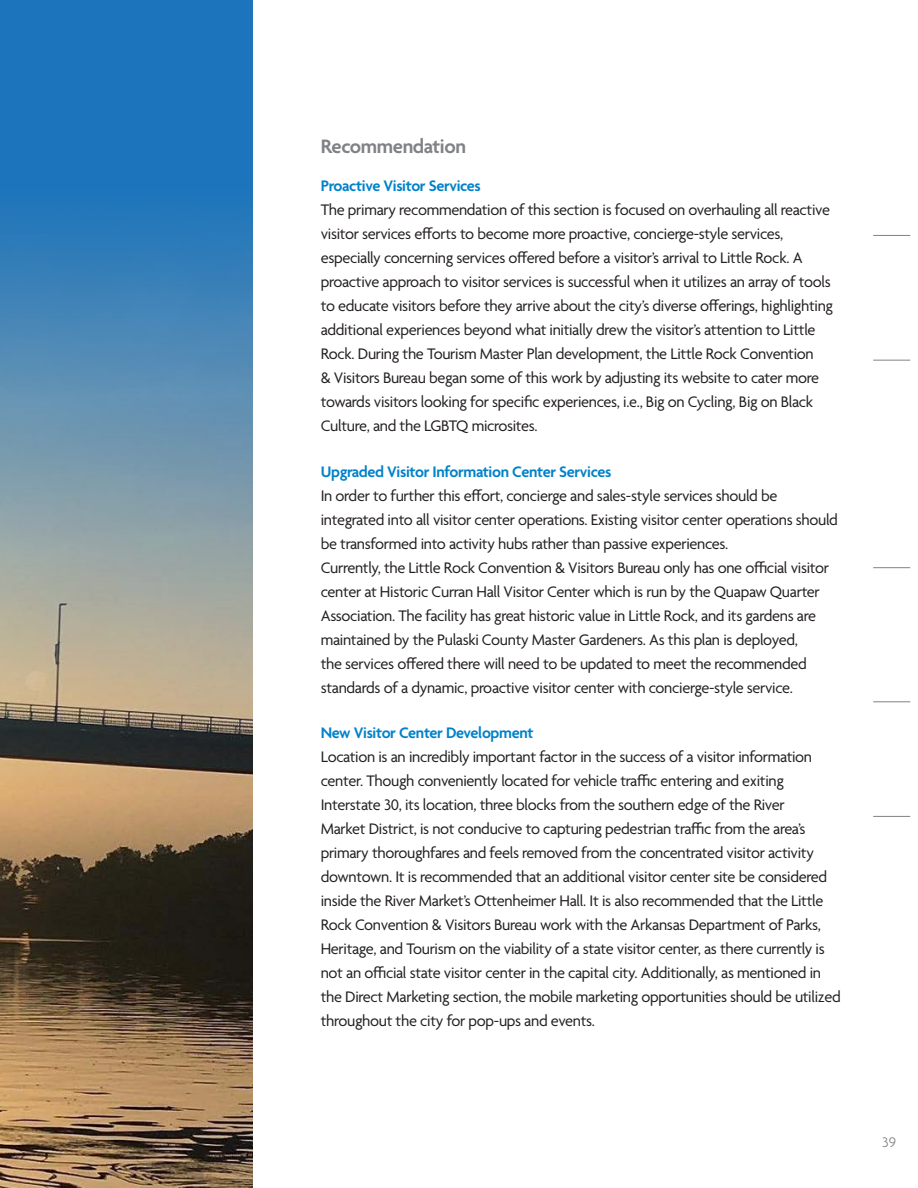
<style>
.page{position:relative;width:918px;height:1188px;background:#fff}
.page>*{position:absolute;margin:0;border:0;box-sizing:border-box;transform-origin:0 0}
.t1{font:600 21px "Agenda";letter-spacing:-.02em;color:#808285}
.t2{font:16.5px/24px "Agenda";letter-spacing:-.02em;color:#231f20}
.t3{font:600 16.5px "Agenda";letter-spacing:-.02em;color:#0082ca}
.t4{font:300 15px "Agenda";color:#808285}
</style>
<div class="page">
<img style="left:0;top:793px;width:253px;height:395px">
<svg style="left:0;top:0;width:253px;height:793px;background:#5e89a5"></svg>
<hr style="left:873px;top:235px;width:37px;height:1px;background:#808285">
<hr style="left:873px;top:567px;width:37px;height:1px;background:#808285">
<hr style="left:873px;top:360px;width:37px;height:1px;background:#808285">
<hr style="left:873px;top:701px;width:37px;height:1px;background:#808285">
<hr style="left:873px;top:816px;width:37px;height:1px;background:#808285">
<p class="t1" style="left:321px;top:135px;width:147px">Recommendation</p>
<p class="t3" style="left:321px;top:177px;width:162px">Proactive Visitor Services</p>
<p class="t2" style="left:321px;top:199px;width:514px">The primary recommendation of this section is focused on overhauling all reactive visitor services efforts to become more proactive, concierge-style services, especially concerning services offered before a visitor’s arrival to Little Rock. A proactive approach to visitor services is successful when it utilizes an array of tools to educate visitors before they arrive about the city’s diverse offerings, highlighting additional experiences beyond what initially drew the visitor’s attention to Little Rock. During the Tourism Master Plan development, the Little Rock Convention<br>&amp; Visitors Bureau began some of this work by adjusting its website to cater more towards visitors looking for specific experiences, i.e., Big on Cycling, Big on Black Culture, and the LGBTQ microsites.</p>
<p class="t3" style="left:321px;top:462px;width:292px">Upgraded Visitor Information Center Services</p>
<p class="t2" style="left:321px;top:484px;width:519px">In order to further this effort, concierge and sales-style services should be integrated into all visitor center operations. Existing visitor center operations should be transformed into activity hubs rather than passive experiences.<br>Currently, the Little Rock Convention &amp; Visitors Bureau only has one official visitor center at Historic Curran Hall Visitor Center which is run by the Quapaw Quarter Association. The facility has great historic value in Little Rock, and its gardens are maintained by the Pulaski County Master Gardeners. As this plan is deployed,<br>the services offered there will need to be updated to meet the recommended standards of a dynamic, proactive visitor center with concierge-style service.</p>
<p class="t3" style="left:321px;top:724px;width:214px">New Visitor Center Development</p>
<p class="t2" style="left:321px;top:746px;width:522px">Location is an incredibly important factor in the success of a visitor information center. Though conveniently located for vehicle traffic entering and exiting Interstate 30, its location, three blocks from the southern edge of the River<br>Market District, is not conducive to capturing pedestrian traffic from the area’s primary thoroughfares and feels removed from the concentrated visitor activity downtown. It is recommended that an additional visitor center site be considered inside the River Market’s Ottenheimer Hall. It is also recommended that the Little Rock Convention &amp; Visitors Bureau work with the Arkansas Department of Parks, Heritage, and Tourism on the viability of a state visitor center, as there currently is not an official state visitor center in the capital city. Additionally, as mentioned in the Direct Marketing section, the mobile marketing opportunities should be utilized throughout the city for pop-ups and events.</p>
<p class="t4" style="left:882px;top:1134px;width:15px">39</p>
</div>
